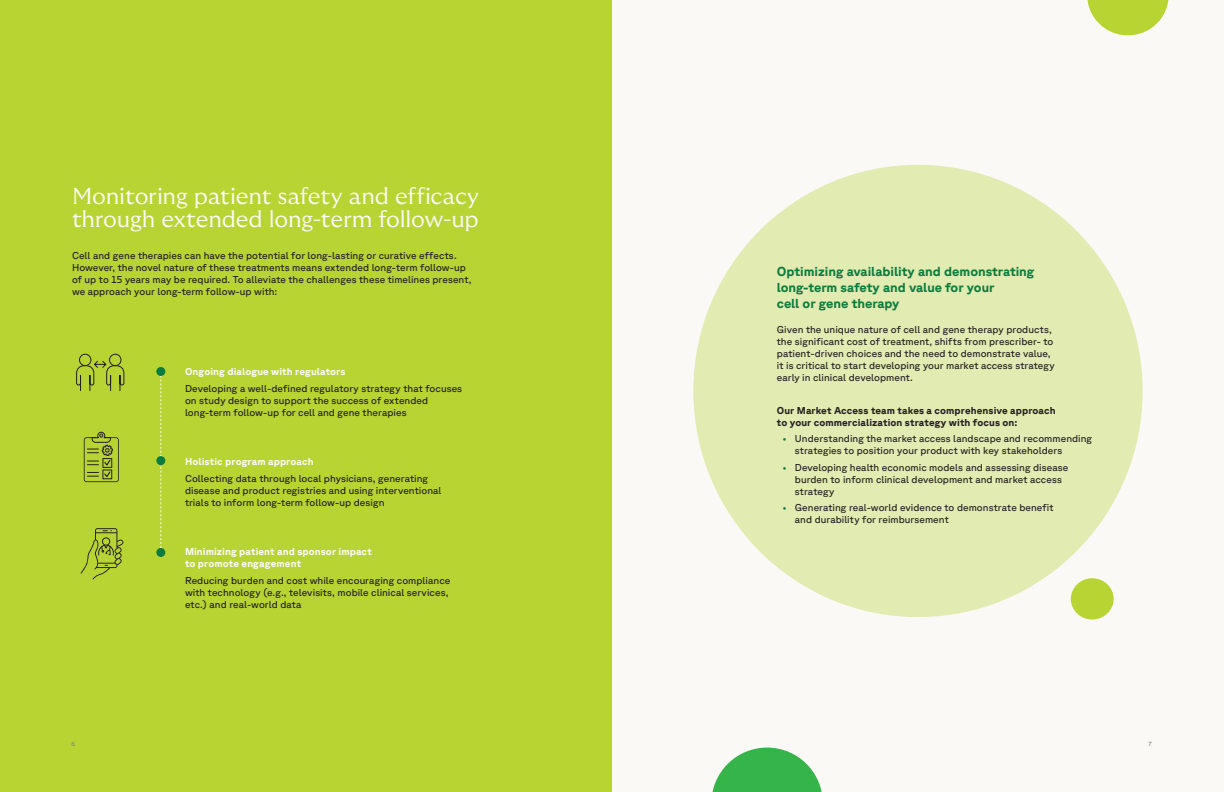
<style>
.page{position:relative;width:1224px;height:792px;background:#fff}
.page>*{position:absolute;margin:0;border:0;box-sizing:border-box;transform-origin:0 0}
.Headline{font:300 23px/23px "GT Ultra Median";letter-spacing:-.01em;color:#fbf9f5}
.Intro_Header{font:700 13px/15.6px "GT Planar";color:#0b7c3e}
.Body_Copy{font:10px/12px "GT Planar";letter-spacing:.005em;color:#231f20}
.Body_Copy-2{font:700 10px/12px "GT Planar";letter-spacing:.01em;color:#fbf9f5}
.Body_Copy-3{font:700 10px/12px "GT Planar";letter-spacing:.01em;color:#231f20}
.t1{font:6px "GT Planar";color:#808285}
.s1{color:#0b7c3e}
</style>
<div class="page">
<div style="left:603px;top:0;width:621px;height:792px;background:#fbf9f5"></div>
<div style="left:693px;top:165px;width:450px;height:452px;background:#e2ebb2;border-radius:50%"></div>
<div style="left:0;top:0;width:612px;height:792px;background:#b8d432"></div>
<svg style="left:161px;top:376px;width:1px;height:172px"></svg>
<div style="left:156px;top:548px;width:9px;height:9px;background:#0b7c3e;border-radius:50%"></div>
<div style="left:156px;top:456px;width:9px;height:9px;background:#0b7c3e;border-radius:50%"></div>
<div style="left:156px;top:367px;width:9px;height:9px;background:#0b7c3e;border-radius:50%"></div>
<div style="left:109px;top:354px;width:12px;height:12px;border:1px solid #231f20;border-radius:50%"></div>
<div style="left:79px;top:354px;width:12px;height:12px;border:1px solid #231f20;border-radius:50%"></div>
<svg style="left:76px;top:360px;width:49px;height:31px"></svg>
<svg style="left:84px;top:431px;width:35px;height:51px"></svg>
<svg style="left:81px;top:528px;width:43px;height:52px"></svg>
<svg style="left:712px;top:748px;width:110px;height:44px"></svg>
<svg style="left:1087px;top:0;width:82px;height:35px"></svg>
<div style="left:1071px;top:578px;width:43px;height:42px;background:#b8d432;border-radius:50%"></div>
<p class="Headline" style="left:72px;top:185px;width:409px">Monitoring patient safety and efficacy through extended long-term follow-up</p>
<p class="Body_Copy" style="left:72px;top:249px;width:401px">Cell and gene therapies can have the potential for long-lasting or curative effects.<br>However, the novel nature of these treatments means extended long-term follow-up of up to 15 years may be required. To alleviate the challenges these timelines present, we approach your long-term follow-up with:</p>
<p class="Body_Copy-2" style="left:185px;top:365px;width:162px">Ongoing dialogue with regulators</p>
<p class="Body_Copy" style="left:185px;top:382px;width:279px">Developing a well-defined regulatory strategy that focuses on study design to support the success of extended long-term follow-up for cell and gene therapies</p>
<p class="Body_Copy-2" style="left:185px;top:455px;width:130px">Holistic program approach</p>
<p class="Body_Copy" style="left:185px;top:472px;width:258px">Collecting data through local physicians, generating disease and product registries and using interventional trials to inform long-term follow-up design</p>
<p class="t1" style="left:71px;top:740px;width:5px">6</p>
<p class="Body_Copy-2" style="left:185px;top:545px;width:188px">Minimizing patient and sponsor impact to promote engagement</p>
<p class="Body_Copy" style="left:185px;top:574px;width:267px">Reducing burden and cost while encouraging compliance with technology (e.g., televisits, mobile clinical services, etc.) and real-world data</p>
<p class="Intro_Header" style="left:777px;top:264px;width:259px">Optimizing availability and demonstrating long-term safety and value for your<br>cell or gene therapy</p>
<p class="Body_Copy" style="left:777px;top:323px;width:279px">Given the unique nature of cell and gene therapy products, the significant cost of treatment, shifts from prescriber- to patient-driven choices and the need to demonstrate value, it is critical to start developing your market access strategy early in clinical development.</p>
<p class="Body_Copy-3" style="left:777px;top:404px;width:280px">Our Market Access team takes a comprehensive approach to your commercialization strategy with focus on:</p>
<p class="Body_Copy" style="left:795px;top:433px;width:299px;text-indent:-12px"><span class="s1">•</span> Understanding the market access landscape and recommending strategies to position your product with key stakeholders</p>
<p class="Body_Copy" style="left:795px;top:461px;width:275px;text-indent:-12px"><span class="s1">•</span> Developing health economic models and assessing disease burden to inform clinical development and market access strategy</p>
<p class="Body_Copy" style="left:795px;top:502px;width:260px;text-indent:-12px"><span class="s1">•</span> Generating real-world evidence to demonstrate benefit and durability for reimbursement</p>
<p class="t1" style="left:1149px;top:740px;width:5px">7</p>
</div>
